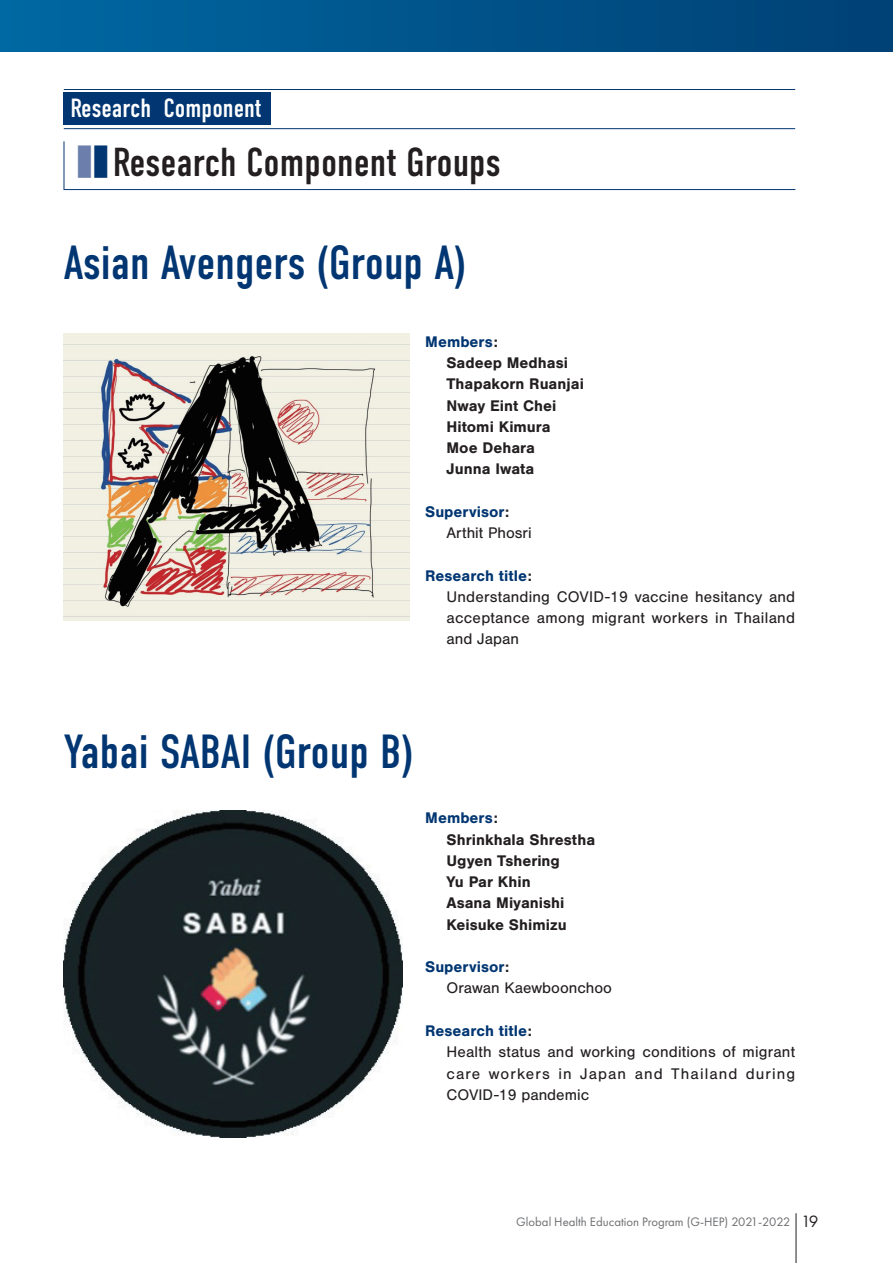
<style>
.page{position:relative;width:893px;height:1263px;background:#fff}
.page>*{position:absolute;margin:0;border:0;box-sizing:border-box;transform-origin:0 0}
.t1{font:47.85px "DIN Condensed";color:#013672}
.t2{font:40.35px "DIN Condensed";color:#231f20}
.t3{font:26.25px "DIN Condensed";color:#fff}
.t4{font:15.9px/21.3px "Nimbus San";letter-spacing:.01em;color:#231f20}
.t5{font:700 15.9px/21.3px "Nimbus San";color:#231f20}
.t6{font:12.75px "Futura PT";color:#6c6d70}
.s1{font-family:"Koz Min Pr 6 N";color:#6c7eab}
.s2{font-family:"Koz Min Pr 6 N";color:#013672}
.s3{color:#013672}
.s4{font-weight:700;color:#013672}
.s5{font-weight:700}
.s6{font-size:16.95px;color:#231f20}
</style>
<div class="page">
<hr style="left:796px;top:1213px;width:1px;height:50px;background:#231f20">
<div style="left:0;top:0;width:893px;height:51px;background:linear-gradient(to right,#0068a2,#004075)"></div>
<div style="left:64px;top:93px;width:207px;height:32px;background:#013672"></div>
<hr style="left:64px;top:128px;width:731px;height:1px;background:#013672">
<hr style="left:64px;top:89px;width:731px;height:1px;background:#013672">
<img style="left:64px;top:334px;width:345px;height:287px">
<svg style="left:64px;top:141px;width:732px;height:49px"></svg>
<img style="left:64px;top:810px;width:338px;height:327px">
<h3 class="t3" style="left:71px;top:93px;width:193px">Research Component</h3>
<h2 class="t2" style="left:77px;top:140px;width:426px"><span class="s1">■</span><span class="s2">■</span> Research Component Groups</h2>
<h1 class="t1" style="left:64px;top:236px;width:404px">Asian Avengers (Group A)</h1>
<p class="t5" style="left:446px;top:331px;width:139px;text-indent:-21px"><span class="s3">Members</span>:<br>Sadeep Medhasi<br>Thapakorn Ruanjai<br>Nway Eint Chei<br>Hitomi Kimura<br>Moe Dehara<br>Junna Iwata</p>
<p class="t4" style="left:446px;top:501px;width:87px;text-indent:-21px"><span class="s4">Supervisor</span><span class="s5">:<br></span>Arthit Phosri</p>
<p class="t4" style="left:446px;top:565px;width:350px;text-indent:-21px"><span class="s4">Research title</span><span class="s5">:<br></span>Understanding COVID-19 vaccine hesitancy and acceptance among migrant workers in Thailand and Japan</p>
<h1 class="t1" style="left:64px;top:725px;width:351px">Yabai SABAI (Group B)</h1>
<p class="t5" style="left:446px;top:808px;width:150px;text-indent:-21px"><span class="s3">Members</span>:<br>Shrinkhala Shrestha<br>Ugyen Tshering<br>Yu Par Khin<br>Asana Miyanishi<br>Keisuke Shimizu</p>
<p class="t4" style="left:446px;top:956px;width:167px;text-indent:-21px"><span class="s4">Supervisor</span><span class="s5">:<br></span>Orawan Kaewboonchoo</p>
<p class="t4" style="left:446px;top:1020px;width:350px;text-indent:-21px"><span class="s4">Research title</span><span class="s5">:<br></span>Health status and working conditions of migrant care workers in Japan and Thailand during<br>COVID-19 pandemic</p>
<p class="t6" style="left:516px;top:1214px;width:304px">Global Health Education Program (G-HEP) 2021-2022 <span class="s6">19</span></p>
</div>
